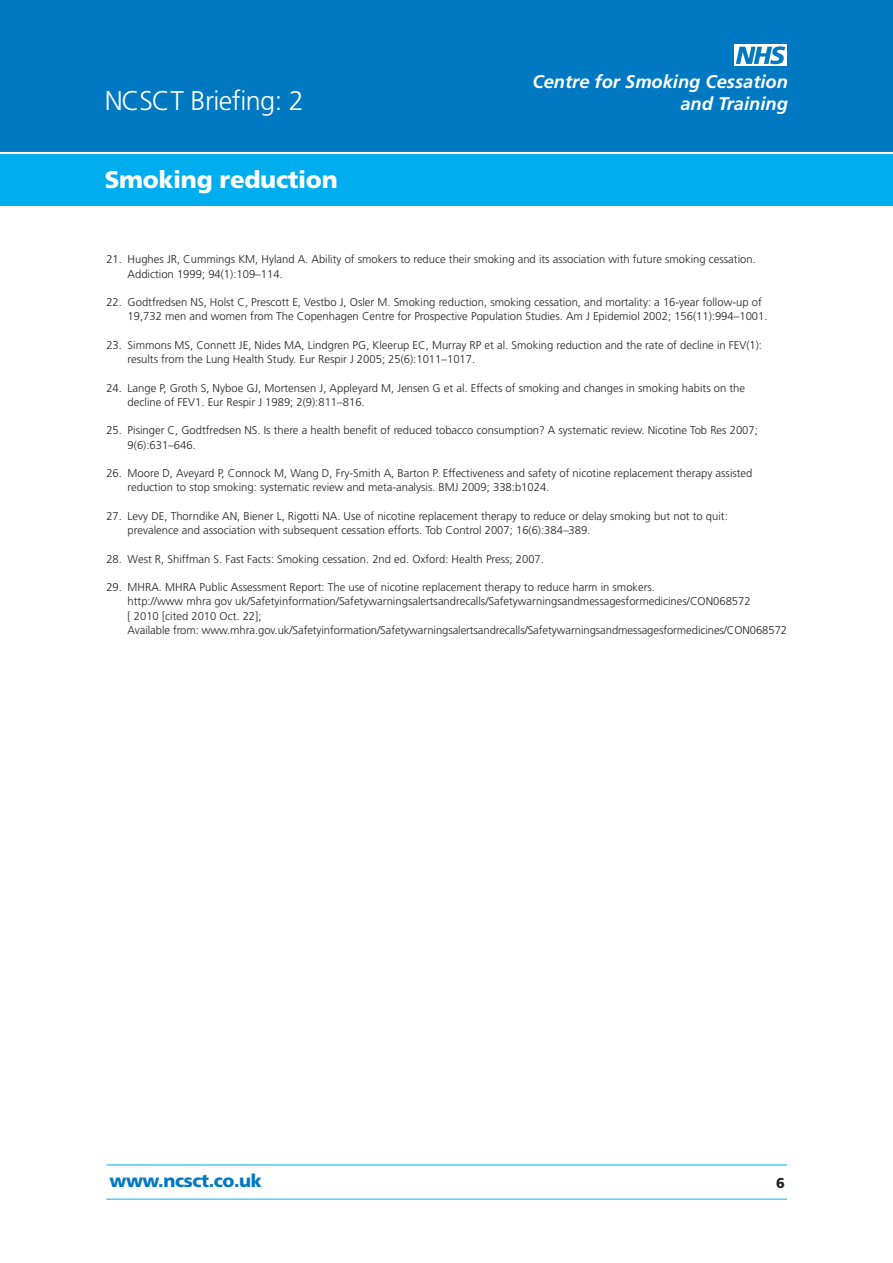
<style>
.page{position:relative;width:893px;height:1263px;background:#fff}
.page>*{position:absolute;margin:0;border:0;box-sizing:border-box;transform-origin:0 0}
.t1{font:300 27px "Frutiger";letter-spacing:-.02em;color:#fff}
.t2{font:900 24px "Frutiger";letter-spacing:-.01em;color:#fff}
.t3{font:italic 700 18.3px "Frutiger";color:#fff}
.t4{font:900 18px "Frutiger";letter-spacing:-.02em;color:#0079c2}
.t5{font:900 14.25px "Frutiger";color:#231f20}
.t6{font:300 11.25px/14.2px "Frutiger";color:#231f20}
</style>
<div class="page">
<div style="left:0;top:0;width:892px;height:206px;background:#00aeef"></div>
<div style="left:0;top:0;width:892px;height:153px;background:#0079c2"></div>
<div style="left:734px;top:45px;width:53px;height:21px;background:#fff"></div>
<svg style="left:736px;top:46px;width:49px;height:18px"></svg>
<hr style="left:0;top:152px;width:892px;height:2px;background:#fff">
<hr style="left:106px;top:1165px;width:681px;height:1px;background:#00aeef">
<hr style="left:106px;top:1199px;width:681px;height:1px;background:#00aeef">
<h3 class="t3" style="left:532px;top:75px;width:257px">Centre for Smoking Cessation</h3>
<h1 class="t1" style="left:105px;top:90px;width:200px">NCSCT Briefing: 2</h1>
<h3 class="t3" style="left:680px;top:96px;width:109px">and Training</h3>
<h2 class="t2" style="left:105px;top:170px;width:234px">Smoking reduction</h2>
<p class="t6" style="left:128px;top:253px;width:629px;text-indent:-21px">21. Hughes JR, Cummings KM, Hyland A. Ability of smokers to reduce their smoking and its association with future smoking cessation.<br>Addiction 1999; 94(1):109–114.</p>
<p class="t6" style="left:128px;top:296px;width:641px;text-indent:-21px">22. Godtfredsen NS, Holst C, Prescott E, Vestbo J, Osler M. Smoking reduction, smoking cessation, and mortality: a 16-year follow-up of<br>19,732 men and women from The Copenhagen Centre for Prospective Population Studies. Am J Epidemiol 2002; 156(11):994–1001.</p>
<p class="t6" style="left:128px;top:339px;width:636px;text-indent:-21px">23. Simmons MS, Connett JE, Nides MA, Lindgren PG, Kleerup EC, Murray RP et al. Smoking reduction and the rate of decline in FEV(1): results from the Lung Health Study. Eur Respir J 2005; 25(6):1011–1017.</p>
<p class="t6" style="left:128px;top:382px;width:619px;text-indent:-21px">24. Lange P, Groth S, Nyboe GJ, Mortensen J, Appleyard M, Jensen G et al. Effects of smoking and changes in smoking habits on the decline of FEV1. Eur Respir J 1989; 2(9):811–816.</p>
<p class="t6" style="left:128px;top:424px;width:631px;text-indent:-21px">25. Pisinger C, Godtfredsen NS. Is there a health benefit of reduced tobacco consumption? A systematic review. Nicotine Tob Res 2007;<br>9(6):631–646.</p>
<p class="t6" style="left:128px;top:467px;width:626px;text-indent:-21px">26. Moore D, Aveyard P, Connock M, Wang D, Fry-Smith A, Barton P. Effectiveness and safety of nicotine replacement therapy assisted reduction to stop smoking: systematic review and meta-analysis. BMJ 2009; 338:b1024.</p>
<p class="t6" style="left:128px;top:510px;width:601px;text-indent:-21px">27. Levy DE, Thorndike AN, Biener L, Rigotti NA. Use of nicotine replacement therapy to reduce or delay smoking but not to quit: prevalence and association with subsequent cessation efforts. Tob Control 2007; 16(6):384–389.</p>
<p class="t6" style="left:106px;top:553px;width:439px">28. West R, Shiffman S. Fast Facts: Smoking cessation. 2nd ed. Oxford: Health Press; 2007.</p>
<p class="t6" style="left:128px;top:581px;width:661px;text-indent:-21px">29. MHRA. MHRA Public Assessment Report: The use of nicotine replacement therapy to reduce harm in smokers.<br>http://www mhra gov uk/Safetyinformation/Safetywarningsalertsandrecalls/Safetywarningsandmessagesformedicines/CON068572<br>[ 2010 [cited 2010 Oct. 22];<br>Available from: www.mhra.gov.uk/Safetyinformation/Safetywarningsalertsandrecalls/Safetywarningsandmessagesformedicines/CON068572</p>
<h3 class="t4" style="left:109px;top:1174px;width:154px">www.ncsct.co.uk</h3>
<p class="t5" style="left:776px;top:1177px;width:10px">6</p>
</div>
